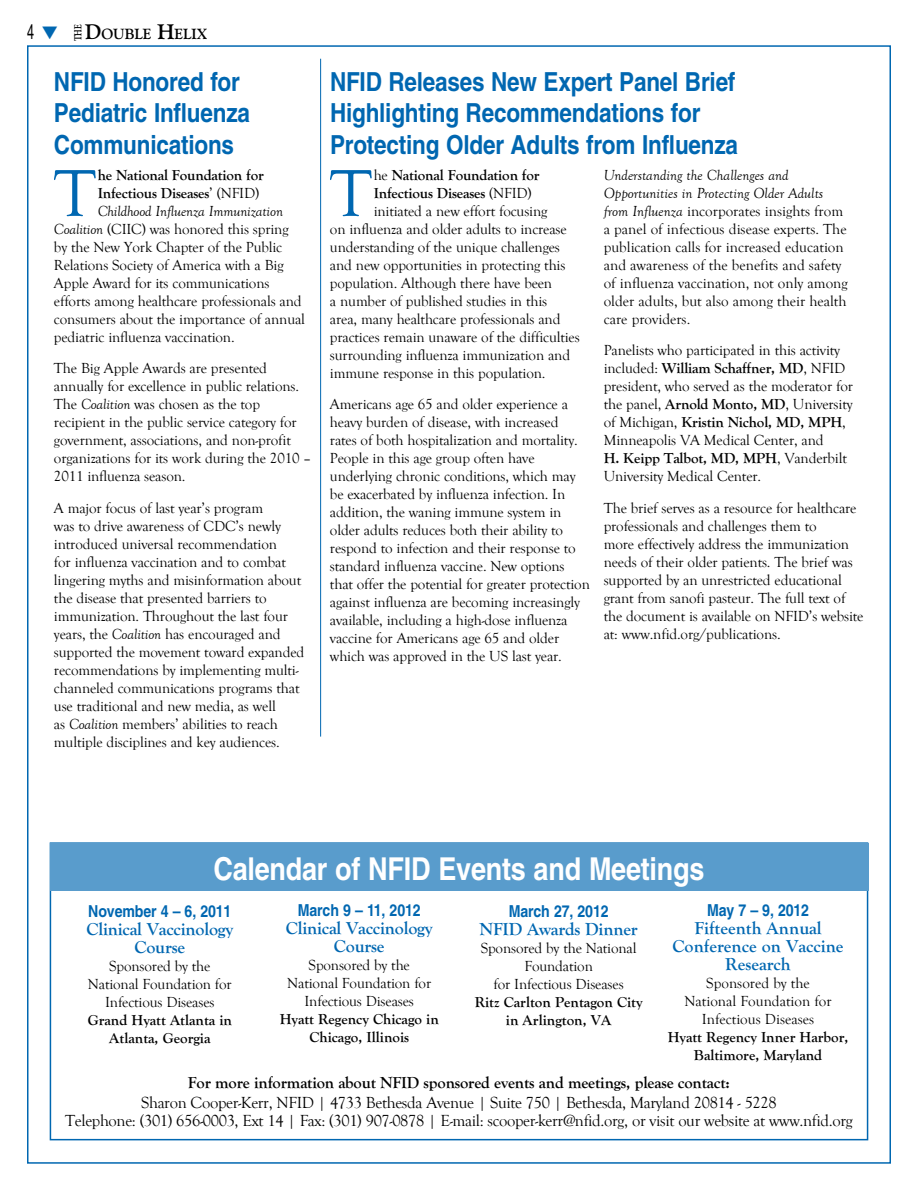
<style>
.page{position:relative;width:918px;height:1188px;background:#fff}
.page>*{position:absolute;margin:0;border:0;box-sizing:border-box;transform-origin:0 0}
.t1{font:68.4px "Goudy Old Style T";color:#0067b1}
.t2{font:700 31.5px "Helvetica";letter-spacing:-.01em;color:#fff;scale:.86 1}
.t3{font:700 26.25px/31.5px "Helvetica";letter-spacing:-.01em;color:#0067b1;scale:.86 1}
.t4{font:21px "Helvetica";color:#000;scale:.6 1}
.t5{font:700 18px/18px "Goudy Old Style T";letter-spacing:-.01em;color:#0067b1;text-align:center}
.t6{font:16.5px/18px "Goudy Old Style T";letter-spacing:-.02em;color:#000;text-align:center}
.t7{font:700 16.5px "Goudy Old Style T";letter-spacing:-.01em;color:#000}
.t8{font:700 16.5px "Helvetica";letter-spacing:-.01em;color:#0067b1;scale:.86 1}
.t9{font:15px/18px "Goudy Old Style T";letter-spacing:-.01em;color:#000}
.t10{font:700 15px/18px "Goudy Old Style T";color:#000;text-align:center}
.t11{font:italic 15px "Goudy Old Style T";letter-spacing:-.01em;color:#000}
.t12{font:700 14.7px "Goudy Old Style BT";color:#000}
.t13{font:700 10.2px "Goudy Old Style BT";color:#000;scale:.8 1}
.s1{color:#0067b1}
.s2{font-size:21px}
.s3{font-weight:400}
.s4{font-style:italic}
.s5{font-weight:700}
</style>
<div class="page">
<div style="left:27px;top:45px;width:864px;height:1119px;background:#fff;border:2px solid #0067b1"></div>
<hr style="left:320px;top:59px;width:1px;height:678px;background:#0067b1">
<div style="left:50px;top:842px;width:818px;height:298px;border:2px solid #0067b1"></div>
<div style="left:50px;top:844px;width:818px;height:47px;background:#599ccc"></div>
<h3 class="t4" style="left:27px;top:20px;width:53px">4 <span class="s1">▼</span></h3>
<p class="t13" style="left:72px;top:41px;width:23px;rotate:-90deg">THE</p>
<p class="t12" style="left:85px;top:25px;width:123px"><span class="s2">D</span>OUBLE <span class="s2">H</span>ELIX</p>
<h3 class="t3" style="left:54px;top:66px;width:229px">NFID Honored for<br>Pediatric Influenza<br>Communications</h3>
<h3 class="t3" style="left:330px;top:66px;width:476px">NFID Releases New Expert Panel Brief<br>Highlighting Recommendations for<br>Protecting Older Adults from Influenza</h3>
<h1 class="t1" style="left:54px;top:156px;width:43px">T</h1>
<p class="t10" style="left:98px;top:166px;width:168px">he National Foundation for</p>
<p class="t10" style="left:98px;top:184px;width:163px">Infectious Diseases<span class="s3">’ (NFID)</span></p>
<p class="t11" style="left:98px;top:203px;width:187px">Childhood Influenza Immunization</p>
<p class="t9" style="left:54px;top:220px;width:236px"><span class="s4">Coalition</span> (CIIC) was honored this spring</p>
<p class="t9" style="left:54px;top:238px;width:230px">by the New York Chapter of the Public</p>
<p class="t9" style="left:54px;top:256px;width:231px">Relations Society of America with a Big</p>
<p class="t9" style="left:54px;top:274px;width:217px">Apple Award for its communications</p>
<p class="t9" style="left:54px;top:292px;width:249px">efforts among healthcare professionals and</p>
<p class="t9" style="left:54px;top:310px;width:253px">consumers about the importance of annual</p>
<p class="t9" style="left:54px;top:328px;width:182px">pediatric influenza vaccination.</p>
<p class="t9" style="left:54px;top:360px;width:258px">The Big Apple Awards are presented annually for excellence in public relations.<br>The <span class="s4">Coalition</span> was chosen as the top recipient in the public service category for government, associations, and non-profit organizations for its work during the 2010 – 2011 influenza season.</p>
<p class="t9" style="left:54px;top:499px;width:252px">A major focus of last year’s program<br>was to drive awareness of CDC’s newly introduced universal recommendation<br>for influenza vaccination and to combat lingering myths and misinformation about the disease that presented barriers to immunization. Throughout the last four years, the <span class="s4">Coalition</span> has encouraged and supported the movement toward expanded recommendations by implementing multi&shy;channeled communications programs that use traditional and new media, as well<br>as <span class="s4">Coalition</span> members’ abilities to reach multiple disciplines and key audiences.</p>
<h1 class="t1" style="left:330px;top:156px;width:43px">T</h1>
<p class="t10" style="left:374px;top:166px;width:167px"><span class="s3">he</span> National Foundation for</p>
<p class="t10" style="left:374px;top:184px;width:160px">Infectious Diseases <span class="s3">(NFID)</span></p>
<p class="t9" style="left:374px;top:202px;width:175px">initiated a new effort focusing</p>
<p class="t9" style="left:330px;top:220px;width:238px">on influenza and older adults to increase</p>
<p class="t9" style="left:330px;top:238px;width:232px">understanding of the unique challenges</p>
<p class="t9" style="left:330px;top:256px;width:237px">and new opportunities in protecting this</p>
<p class="t9" style="left:330px;top:274px;width:224px">population. Although there have been</p>
<p class="t9" style="left:330px;top:292px;width:219px">a number of published studies in this</p>
<p class="t9" style="left:330px;top:310px;width:232px">area, many healthcare professionals and</p>
<p class="t9" style="left:330px;top:328px;width:251px">practices remain unaware of the difficulties</p>
<p class="t9" style="left:330px;top:346px;width:242px">surrounding influenza immunization and</p>
<p class="t9" style="left:330px;top:364px;width:217px">immune response in this population.</p>
<p class="t9" style="left:330px;top:396px;width:261px">Americans age 65 and older experience a heavy burden of disease, with increased<br>rates of both hospitalization and mortality.<br>People in this age group often have underlying chronic conditions, which may be exacerbated by influenza infection. In addition, the waning immune system in older adults reduces both their ability to respond to infection and their response to standard influenza vaccine. New options that offer the potential for greater protection against influenza are becoming increasingly available, including a high-dose influenza vaccine for Americans age 65 and older which was approved in the US last year.</p>
<p class="t9" style="left:604px;top:166px;width:246px"><span class="s4">Understanding the Challenges and Opportunities in Protecting Older Adults from Influenza</span> incorporates insights from a panel of infectious disease experts. The publication calls for increased education and awareness of the benefits and safety of influenza vaccination, not only among older adults, but also among their health care providers.</p>
<p class="t9" style="left:604px;top:342px;width:251px">Panelists who participated in this activity included: <span class="s5">William Schaffner, MD</span>, NFID president, who served as the moderator for the panel, <span class="s5">Arnold Monto, MD</span>, University of Michigan, <span class="s5">Kristin Nichol, MD, MPH</span>, Minneapolis VA Medical Center, and<br><span class="s5">H. Keipp Talbot, MD, MPH</span>, Vanderbilt University Medical Center.</p>
<p class="t9" style="left:604px;top:499px;width:261px">The brief serves as a resource for healthcare professionals and challenges them to<br>more effectively address the immunization needs of their older patients. The brief was supported by an unrestricted educational grant from sanofi pasteur. The full text of the document is available on NFID’s website at: www.nfid.org/publications.</p>
<h2 class="t2" style="left:213px;top:849px;width:573px">Calendar of NFID Events and Meetings</h2>
<p class="t8" style="left:88px;top:902px;width:168px">November 4 – 6, 2011</p>
<p class="t5" style="left:86px;top:921px;width:148px">Clinical Vaccinology<br>Course</p>
<p class="t9" style="left:88px;top:958px;width:145px;text-align:center">Sponsored by the<br>National Foundation for<br>Infectious Diseases</p>
<p class="t10" style="left:88px;top:1012px;width:146px">Grand Hyatt Atlanta in<br>Atlanta, Georgia</p>
<p class="t8" style="left:707px;top:900px;width:120px">May 7 – 9, 2012</p>
<p class="t5" style="left:673px;top:919px;width:173px">Fifteenth Annual<br>Conference on Vaccine<br>Research</p>
<p class="t9" style="left:684px;top:974px;width:149px;text-align:center">Sponsored by the<br>National Foundation for<br>Infectious Diseases</p>
<p class="t10" style="left:668px;top:1028px;width:182px">Hyatt Regency Inner Harbor,<br>Baltimore, Maryland</p>
<p class="t7" style="left:188px;top:1074px;width:544px">For more information about NFID sponsored events and meetings, please contact:</p>
<p class="t6" style="left:65px;top:1094px;width:789px">Sharon Cooper-Kerr, NFID | 4733 Bethesda Avenue | Suite 750 | Bethesda, Maryland 20814 - 5228<br>Telephone: (301) 656-0003, Ext 14 | Fax: (301) 907-0878 | E-mail: scooper-kerr@nfid.org, or visit our website at www.nfid.org</p>
<p class="t8" style="left:298px;top:900px;width:144px">March 9 – 11, 2012</p>
<p class="t5" style="left:286px;top:919px;width:148px">Clinical Vaccinology<br>Course</p>
<p class="t9" style="left:287px;top:956px;width:145px;text-align:center">Sponsored by the<br>National Foundation for<br>Infectious Diseases</p>
<p class="t10" style="left:280px;top:1010px;width:161px">Hyatt Regency Chicago in<br>Chicago, Illinois</p>
<p class="t8" style="left:509px;top:902px;width:118px">March 27, 2012</p>
<p class="t5" style="left:480px;top:921px;width:160px">NFID Awards Dinner</p>
<p class="t9" style="left:481px;top:940px;width:157px;text-align:center">Sponsored by the National<br>Foundation<br>for Infectious Diseases</p>
<p class="t10" style="left:475px;top:994px;width:169px">Ritz Carlton Pentagon City in Arlington, VA</p>
</div>
